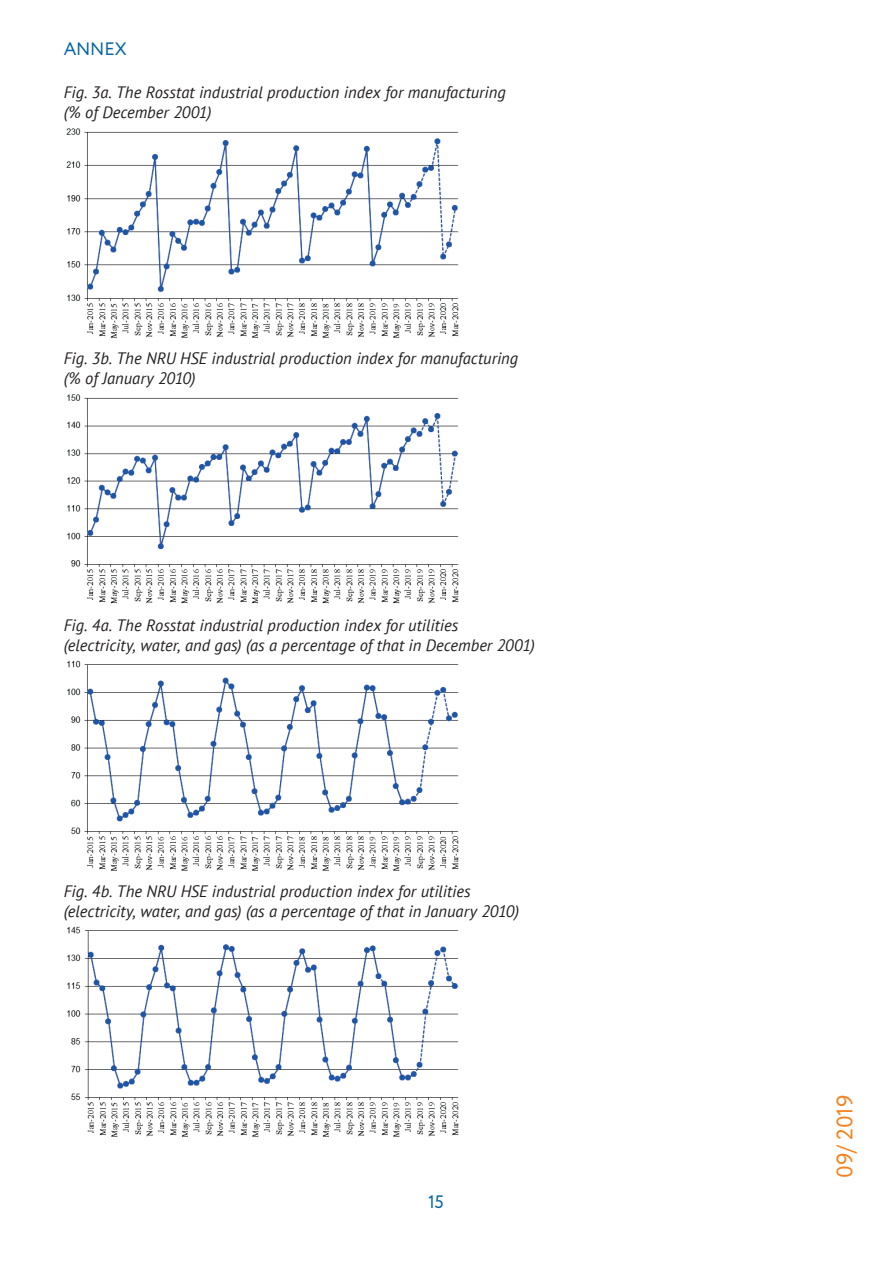
<style>
.page{position:relative;width:893px;height:1263px;background:#fff}
.page>*{position:absolute;margin:0;border:0;box-sizing:border-box;transform-origin:0 0}
.t1{font:22.5px "Circe";color:#f58220}
.t2{font:18px "Circe";letter-spacing:-.015em;color:#0163a3}
.t3{font:italic 16.5px/19.8px "PT Sans";color:#231f20}
</style>
<div class="page">
<img style="left:66px;top:128px;width:393px;height:210px">
<img style="left:67px;top:394px;width:392px;height:210px">
<img style="left:67px;top:660px;width:392px;height:211px">
<img style="left:67px;top:926px;width:392px;height:211px">
<p class="t2" style="left:64px;top:37px;width:64px">ANNEX</p>
<p class="t3" style="left:64px;top:82px;width:443px">Fig. 3а. The Rosstat industrial production index for manufacturing (% of December 2001)</p>
<p class="t3" style="left:64px;top:348px;width:456px">Fig. 3b. The NRU HSE industrial production index for manufacturing (% of January 2010)</p>
<p class="t3" style="left:64px;top:615px;width:473px">Fig. 4а. The Rosstat industrial production index for utilities<br>(electricity, water, and gas) (as a percentage of that in December 2001)</p>
<p class="t3" style="left:64px;top:881px;width:457px">Fig. 4b. The NRU HSE industrial production index for utilities (electricity, water, and gas) (as a percentage of that in January 2010)</p>
<p class="t2" style="left:428px;top:1190px;width:17px">15</p>
<h1 class="t1" style="left:830px;top:1178px;width:85px;rotate:-90deg">09/ 2019</h1>
</div>
